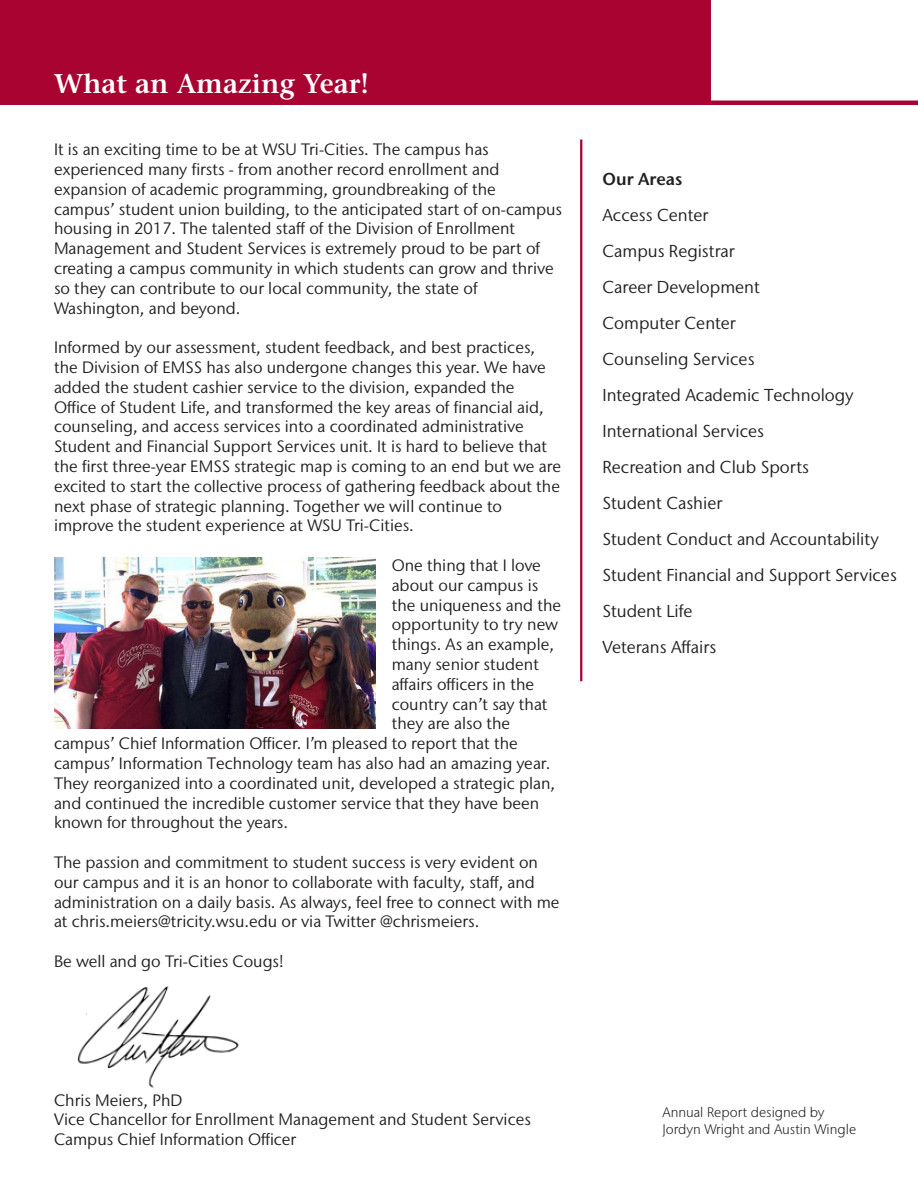
<style>
.page{position:relative;width:918px;height:1188px;background:#fff}
.page>*{position:absolute;margin:0;border:0;box-sizing:border-box;transform-origin:0 0}
.t1{font:600 27px "Stone Serif Std";color:#fff}
.t2{font:17.25px "Stone Sans IIITC Std";color:#231f20}
.t3{font:600 17.25px "Stone Sans IIITC Std";color:#231f20}
.t4{font:16.5px/19.8px "Stone Sans IIITC Std";color:#231f20}
.t5{font:300 13.8px "Stone Sans IIITC Std";color:#231f20}
</style>
<div class="page">
<img style="left:77px;top:986px;width:162px;height:102px">
<div style="left:0;top:0;width:710px;height:105px;background:#a90332"></div>
<div style="left:703px;top:100px;width:215px;height:5px;background:#a90332"></div>
<hr style="left:580px;top:140px;width:2px;height:541px;background:#a90332">
<img style="left:54px;top:558px;width:321px;height:170px">
<p class="t1" style="left:54px;top:68px;width:316px">What an Amazing Year!</p>
<p class="t4" style="left:54px;top:139px;width:436px">It is an exciting time to be at WSU Tri-Cities. The campus has</p>
<p class="t4" style="left:54px;top:159px;width:447px">experienced many firsts - from another record enrollment and</p>
<p class="t4" style="left:54px;top:179px;width:443px">expansion of academic programming, groundbreaking of the</p>
<p class="t4" style="left:54px;top:199px;width:510px">campus’ student union building, to the anticipated start of on-campus</p>
<p class="t4" style="left:54px;top:219px;width:501px">housing in 2017. The talented staff of the Division of Enrollment Management and Student Services is extremely proud to be part of creating a campus community in which students can grow and thrive so they can contribute to our local community, the state of</p>
<p class="t4" style="left:54px;top:298px;width:188px">Washington, and beyond.</p>
<p class="t4" style="left:54px;top:337px;width:493px">Informed by our assessment, student feedback, and best practices, the Division of EMSS has also undergone changes this year. We have added the student cashier service to the division, expanded the</p>
<p class="t4" style="left:54px;top:397px;width:491px">Office of Student Life, and transformed the key areas of financial aid,</p>
<p class="t4" style="left:54px;top:417px;width:509px">counseling, and access services into a coordinated administrative Student and Financial Support Services unit. It is hard to believe that the first three-year EMSS strategic map is coming to an end but we are excited to start the collective process of gathering feedback about the next phase of strategic planning. Together we will continue to</p>
<p class="t4" style="left:54px;top:516px;width:361px">improve the student experience at WSU Tri-Cities.</p>
<p class="t4" style="left:392px;top:555px;width:171px">One thing that I love about our campus is the uniqueness and the opportunity to try new things. As an example, many senior student affairs officers in the country can’t say that they are also the</p>
<p class="t4" style="left:54px;top:733px;width:465px">campus’ Chief Information Officer. I’m pleased to report that the</p>
<p class="t4" style="left:54px;top:753px;width:503px">campus’ Information Technology team has also had an amazing year.<br>They reorganized into a coordinated unit, developed a strategic plan, and continued the incredible customer service that they have been known for throughout the years.</p>
<p class="t4" style="left:54px;top:852px;width:507px">The passion and commitment to student success is very evident on our campus and it is an honor to collaborate with faculty, staff, and administration on a daily basis. As always, feel free to connect with me at chris.meiers@tricity.wsu.edu or via Twitter @chrismeiers.</p>
<p class="t4" style="left:54px;top:951px;width:231px">Be well and go Tri-Cities Cougs!</p>
<p class="t3" style="left:603px;top:168px;width:81px">Our Areas</p>
<p class="t2" style="left:603px;top:204px;width:107px">Access Center</p>
<p class="t2" style="left:603px;top:240px;width:134px">Campus Registrar</p>
<p class="t2" style="left:603px;top:276px;width:159px">Career Development</p>
<p class="t2" style="left:603px;top:312px;width:135px">Computer Center</p>
<p class="t2" style="left:603px;top:348px;width:153px">Counseling Services</p>
<p class="t2" style="left:603px;top:384px;width:253px">Integrated Academic Technology</p>
<p class="t2" style="left:603px;top:420px;width:163px">International Services</p>
<p class="t2" style="left:603px;top:456px;width:208px">Recreation and Club Sports</p>
<p class="t2" style="left:603px;top:492px;width:121px">Student Cashier</p>
<p class="t2" style="left:603px;top:528px;width:278px">Student Conduct and Accountability</p>
<p class="t2" style="left:603px;top:564px;width:296px">Student Financial and Support Services</p>
<p class="t2" style="left:603px;top:600px;width:92px">Student Life</p>
<p class="t2" style="left:603px;top:636px;width:115px">Veterans Affairs</p>
<p class="t4" style="left:54px;top:1090px;width:130px">Chris Meiers, PhD</p>
<p class="t4" style="left:54px;top:1110px;width:478px">Vice Chancellor for Enrollment Management and Student Services</p>
<p class="t4" style="left:54px;top:1129px;width:244px">Campus Chief Information Officer</p>
<p class="t5" style="left:663px;top:1104px;width:164px">Annual Report designed by</p>
<p class="t5" style="left:663px;top:1121px;width:195px">Jordyn Wright and Austin Wingle</p>
</div>
